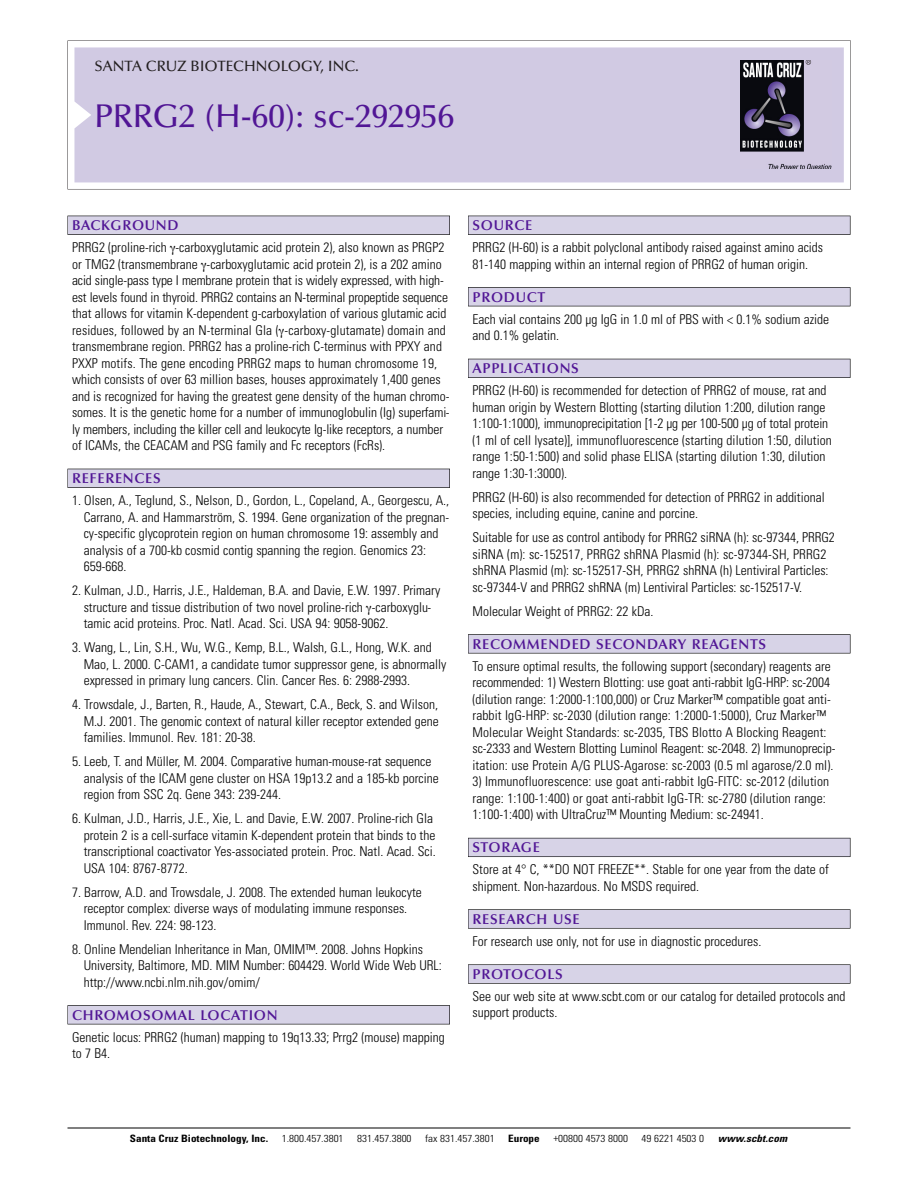
<style>
.page{position:relative;width:918px;height:1188px;background:#fff}
.page>*{position:absolute;margin:0;border:0;box-sizing:border-box;transform-origin:0 0}
.t1{font:500 33px "Optima";color:#511695}
.t2{font:500 15px "Optima";color:#231f20}
.t3{font:600 14.25px "Optima";letter-spacing:.05em;color:#511695}
.t4{font:300 condensed 13.5px/16.5px "Univers";color:#000}
.t5{font:300 condensed 10.2px "Univers";color:#000;scale:1.1 1}
.t6{font:700 condensed 10.2px "Univers";color:#000;scale:1.1 1}
.t7{font:italic 700 condensed 10.2px "Univers";letter-spacing:.005em;color:#000;scale:1.1 1}
</style>
<div class="page">
<svg style="left:68px;top:40px;width:783px;height:149px"></svg>
<div style="left:74px;top:47px;width:770px;height:135px;background:#d1cae3"></div>
<img style="left:741px;top:60px;width:90px;height:108px">
<div style="left:68px;top:216px;width:382px;height:19px;background:#525155"></div>
<div style="left:68px;top:216px;width:381px;height:18px;background:#d7d3e7"></div>
<div style="left:68px;top:469px;width:382px;height:19px;background:#515055"></div>
<div style="left:68px;top:469px;width:381px;height:18px;background:#d7d3e7"></div>
<div style="left:68px;top:1005px;width:382px;height:19px;background:#545357"></div>
<div style="left:68px;top:1006px;width:381px;height:18px;background:#d7d3e7"></div>
<div style="left:468px;top:216px;width:382px;height:19px;background:#525155"></div>
<div style="left:468px;top:216px;width:382px;height:18px;background:#d7d3e7"></div>
<div style="left:468px;top:287px;width:382px;height:19px;background:#525155"></div>
<div style="left:468px;top:288px;width:382px;height:18px;background:#d7d3e7"></div>
<div style="left:468px;top:359px;width:382px;height:19px;background:#525158"></div>
<div style="left:468px;top:359px;width:382px;height:18px;background:#d7d3e7"></div>
<div style="left:468px;top:634px;width:382px;height:19px;background:#575759"></div>
<div style="left:468px;top:635px;width:382px;height:18px;background:#d7d3e7"></div>
<div style="left:468px;top:838px;width:382px;height:19px;background:#5b5a62"></div>
<div style="left:468px;top:838px;width:382px;height:18px;background:#d7d3e7"></div>
<div style="left:468px;top:909px;width:382px;height:20px;background:#666667"></div>
<div style="left:468px;top:910px;width:382px;height:18px;background:#d7d3e7"></div>
<div style="left:468px;top:964px;width:382px;height:20px;background:#666"></div>
<div style="left:468px;top:965px;width:382px;height:18px;background:#d7d3e7"></div>
<hr style="left:68px;top:1128px;width:782px;height:1px;background:#000">
<p class="t2" style="left:94px;top:61px;width:266px">SANTA CRUZ BIOTECHNOLOGY, INC.</p>
<h1 class="t1" style="left:94px;top:103px;width:361px">PRRG2 (H-60): sc-292956</h1>
<p class="t3" style="left:72px;top:219px;width:108px">BACKGROUND</p>
<p class="t4" style="left:72px;top:240px;width:379px">PRRG2 (proline-rich -carboxyglutamic acid protein 2), also known as PRGP2 or TMG2 (transmembrane -carboxyglutamic acid protein 2), is a 202 amino acid single-pass type I membrane protein that is widely expressed, with high&shy;est levels found in thyroid. PRRG2 contains an N-terminal propeptide sequence that allows for vitamin K-dependent g-carboxylation of various glutamic acid residues, followed by an N-terminal Gla ( -carboxy-glutamate) domain and transmembrane region. PRRG2 has a proline-rich C-terminus with PPXY and PXXP motifs. The gene encoding PRRG2 maps to human chromosome 19, which consists of over 63 million bases, houses approximately 1,400 genes and is recognized for having the greatest gene density of the human chromo&shy;somes. It is the genetic home for a number of immunoglobulin (Ig) superfami&shy;ly members, including the killer cell and leukocyte Ig-like receptors, a number of ICAMs, the CEACAM and PSG family and Fc receptors (FcRs).</p>
<p class="t3" style="left:72px;top:473px;width:90px">REFERENCES</p>
<p class="t4" style="left:84px;top:493px;width:367px;text-indent:-12px">1. Olsen, A., Teglund, S., Nelson, D., Gordon, L., Copeland, A., Georgescu, A., Carrano, A. and Hammarström, S. 1994. Gene organization of the pregnan&shy;cy-specific glycoprotein region on human chromosome 19: assembly and analysis of a 700-kb cosmid contig spanning the region. Genomics 23:<br>659-668.</p>
<p class="t4" style="left:84px;top:583px;width:358px;text-indent:-12px">2. Kulman, J.D., Harris, J.E., Haldeman, B.A. and Davie, E.W. 1997. Primary structure and tissue distribution of two novel proline-rich -carboxyglu&shy;tamic acid proteins. Proc. Natl. Acad. Sci. USA 94: 9058-9062.</p>
<p class="t4" style="left:84px;top:640px;width:364px;text-indent:-12px">3. Wang, L., Lin, S.H., Wu, W.G., Kemp, B.L., Walsh, G.L., Hong, W.K. and<br>Mao, L. 2000. C-CAM1, a candidate tumor suppressor gene, is abnormally expressed in primary lung cancers. Clin. Cancer Res. 6: 2988-2993.</p>
<p class="t4" style="left:84px;top:697px;width:357px;text-align:justify;text-indent:-12px">4. Trowsdale, J., Barten, R., Haude, A., Stewart, C.A., Beck, S. and Wilson, M.J. 2001. The genomic context of natural killer receptor extended gene families. Immunol. Rev. 181: 20-38.</p>
<p class="t4" style="left:84px;top:754px;width:357px;text-indent:-12px">5. Leeb, T. and Müller, M. 2004. Comparative human-mouse-rat sequence analysis of the ICAM gene cluster on HSA 19p13.2 and a 185-kb porcine region from SSC 2q. Gene 343: 239-244.</p>
<p class="t4" style="left:84px;top:811px;width:354px;text-indent:-12px">6. Kulman, J.D., Harris, J.E., Xie, L. and Davie, E.W. 2007. Proline-rich Gla protein 2 is a cell-surface vitamin K-dependent protein that binds to the transcriptional coactivator Yes-associated protein. Proc. Natl. Acad. Sci.<br>USA 104: 8767-8772.</p>
<p class="t4" style="left:84px;top:885px;width:340px;text-indent:-12px">7. Barrow, A.D. and Trowsdale, J. 2008. The extended human leukocyte receptor complex: diverse ways of modulating immune responses.<br>Immunol. Rev. 224: 98-123.</p>
<p class="t4" style="left:84px;top:942px;width:360px;text-indent:-12px">8. Online Mendelian Inheritance in Man, OMIM™. 2008. Johns Hopkins<br>University, Baltimore, MD. MIM Number: 604429. World Wide Web URL: http://www.ncbi.nlm.nih.gov/omim/</p>
<p class="t3" style="left:72px;top:1009px;width:207px">CHROMOSOMAL LOCATION</p>
<p class="t4" style="left:72px;top:1030px;width:374px">Genetic locus: PRRG2 (human) mapping to 19q13.33; Prrg2 (mouse) mapping to 7 B4.</p>
<p class="t3" style="left:473px;top:219px;width:61px">SOURCE</p>
<p class="t4" style="left:473px;top:240px;width:352px">PRRG2 (H-60) is a rabbit polyclonal antibody raised against amino acids<br>81-140 mapping within an internal region of PRRG2 of human origin.</p>
<p class="t3" style="left:473px;top:291px;width:74px">PRODUCT</p>
<p class="t4" style="left:473px;top:312px;width:358px">Each vial contains 200 µg IgG in 1.0 ml of PBS with &lt; 0.1% sodium azide and 0.1% gelatin.</p>
<p class="t3" style="left:473px;top:363px;width:108px">APPLICATIONS</p>
<p class="t4" style="left:473px;top:383px;width:361px">PRRG2 (H-60) is recommended for detection of PRRG2 of mouse, rat and human origin by Western Blotting (starting dilution 1:200, dilution range 1:100-1:1000), immunoprecipitation [1-2 µg per 100-500 µg of total protein (1 ml of cell lysate)], immunofluorescence (starting dilution 1:50, dilution range 1:50-1:500) and solid phase ELISA (starting dilution 1:30, dilution range 1:30-1:3000).</p>
<p class="t4" style="left:473px;top:490px;width:354px">PRRG2 (H-60) is also recommended for detection of PRRG2 in additional species, including equine, canine and porcine.</p>
<p class="t4" style="left:473px;top:530px;width:364px">Suitable for use as control antibody for PRRG2 siRNA (h): sc-97344, PRRG2 siRNA (m): sc-152517, PRRG2 shRNA Plasmid (h): sc-97344-SH, PRRG2 shRNA Plasmid (m): sc-152517-SH, PRRG2 shRNA (h) Lentiviral Particles: sc-97344-V and PRRG2 shRNA (m) Lentiviral Particles: sc-152517-V.</p>
<p class="t4" style="left:473px;top:604px;width:183px">Molecular Weight of PRRG2: 22 kDa.</p>
<p class="t3" style="left:473px;top:638px;width:295px">RECOMMENDED SECONDARY REAGENTS</p>
<p class="t4" style="left:473px;top:659px;width:364px">To ensure optimal results, the following support (secondary) reagents are recommended: 1) Western Blotting: use goat anti-rabbit IgG-HRP: sc-2004 (dilution range: 1:2000-1:100,000) or Cruz Marker™ compatible goat anti&shy;rabbit IgG-HRP: sc-2030 (dilution range: 1:2000-1:5000), Cruz Marker™ Molecular Weight Standards: sc-2035, TBS Blotto A Blocking Reagent: sc-2333 and Western Blotting Luminol Reagent: sc-2048. 2) Immunoprecip&shy;itation: use Protein A/G PLUS-Agarose: sc-2003 (0.5 ml agarose/2.0 ml).</p>
<p class="t4" style="left:473px;top:774px;width:358px">3) Immunofluorescence: use goat anti-rabbit IgG-FITC: sc-2012 (dilution range: 1:100-1:400) or goat anti-rabbit IgG-TR: sc-2780 (dilution range:<br>1:100-1:400) with UltraCruz™ Mounting Medium: sc-24941.</p>
<p class="t3" style="left:473px;top:842px;width:69px">STORAGE</p>
<p class="t4" style="left:473px;top:862px;width:358px">Store at 4° C, **DO NOT FREEZE**. Stable for one year from the date of shipment. Non-hazardous. No MSDS required.</p>
<p class="t3" style="left:473px;top:913px;width:109px">RESEARCH USE</p>
<p class="t4" style="left:473px;top:934px;width:290px">For research use only, not for use in diagnostic procedures.</p>
<p class="t3" style="left:473px;top:968px;width:92px">PROTOCOLS</p>
<p class="t4" style="left:473px;top:989px;width:375px">See our web site at www.scbt.com or our catalog for detailed protocols and support products.</p>
<p class="t6" style="left:130px;top:1135px;width:127px">Santa Cruz Biotechnology, Inc.</p>
<p class="t5" style="left:282px;top:1135px;width:58px">1.800.457.3801</p>
<p class="t5" style="left:357px;top:1135px;width:51px">831.457.3800</p>
<p class="t5" style="left:425px;top:1135px;width:65px">fax 831.457.3801</p>
<p class="t6" style="left:508px;top:1135px;width:30px">Europe</p>
<p class="t5" style="left:553px;top:1135px;width:69px">+00800 4573 8000</p>
<p class="t5" style="left:642px;top:1135px;width:58px">49 6221 4503 0</p>
<p class="t7" style="left:718px;top:1135px;width:64px">www.scbt.com</p>
</div>
